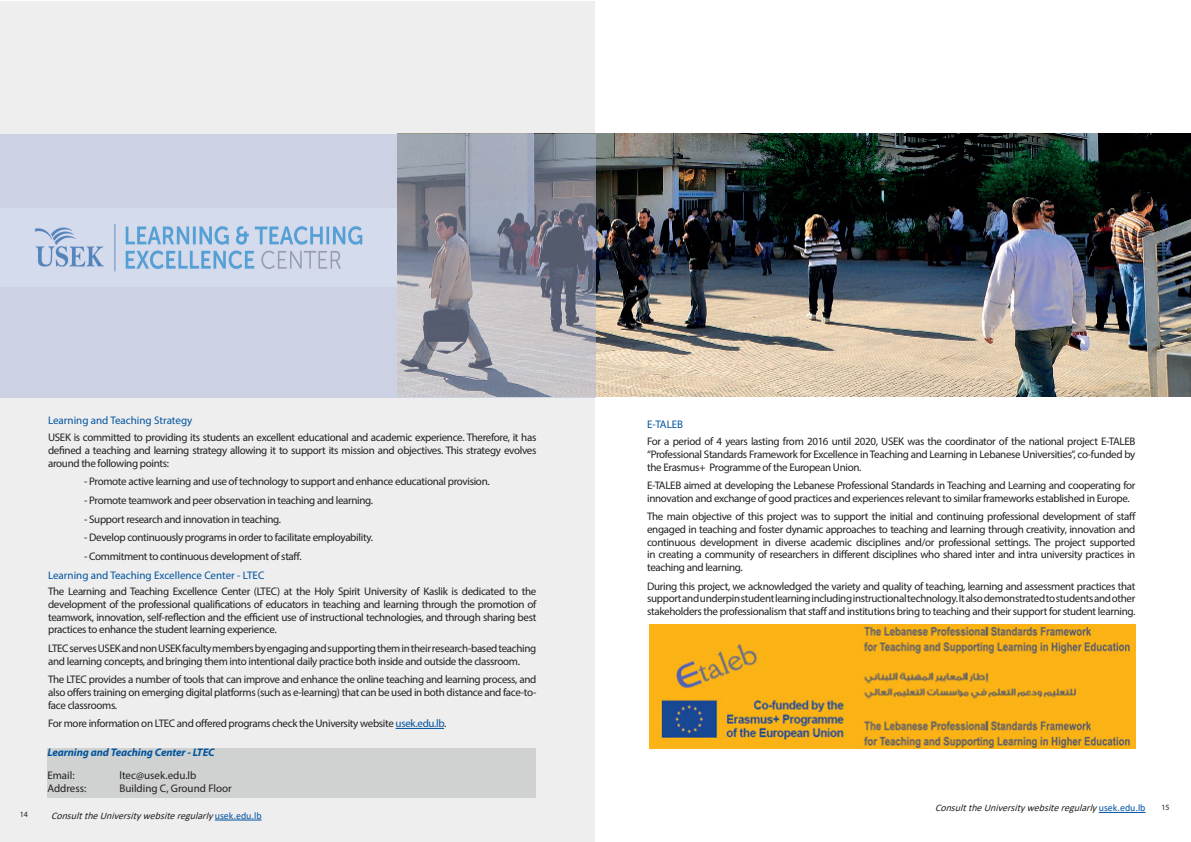
<style>
.page{position:relative;width:1191px;height:842px;background:#fff}
.page>*{position:absolute;margin:0;border:0;box-sizing:border-box;transform-origin:0 0}
.Default{font:11px/12.6px "Myriad Pro";letter-spacing:-.03em;color:#231f20;text-align:justify}
.t1{font:11px "Myriad Pro";color:#01539e}
.Default-2{font:11px "Myriad Pro";color:#231f20}
.t2{font:italic 700 11px "Myriad Pro";letter-spacing:-.01em;color:#01539e}
.t3{font:italic 10px "Calibri";color:#231f20}
.t4{font:8px "Myriad Pro";color:#231f20}
.s1{color:#01539e}
.s2{font-style:normal;color:#01539e}
</style>
<div class="page">
<div style="left:0;top:1px;width:595px;height:840px;background:#eeeeef"></div>
<img style="left:595px;top:134px;width:596px;height:262px">
<svg style="left:0;top:134px;width:595px;height:264px;background:#b8bfcf"></svg>
<hr style="left:1098px;top:812px;width:47px;height:1px;background:#01539e">
<div style="left:47px;top:748px;width:489px;height:50px;background:#cfd2d0"></div>
<hr style="left:396px;top:728px;width:48px;height:1px;background:#01539e">
<hr style="left:215px;top:820px;width:47px;height:1px;background:#01539e">
<img style="left:649px;top:624px;width:486px;height:125px">
<p class="t1" style="left:48px;top:414px;width:146px">Learning and Teaching Strategy</p>
<p class="Default" style="left:48px;top:431px;width:490px">USEK is committed to providing its students an excellent educational and academic experience. Therefore, it has defined a teaching and learning strategy allowing it to support its mission and objectives. This strategy evolves around the following points:</p>
<p class="Default" style="left:84px;top:475px;width:407px">- Promote active learning and use of technology to support and enhance educational provision.</p>
<p class="Default" style="left:84px;top:494px;width:291px">- Promote teamwork and peer observation in teaching and learning.</p>
<p class="Default" style="left:84px;top:512px;width:199px">- Support research and innovation in teaching.</p>
<p class="Default" style="left:84px;top:531px;width:290px">- Develop continuously programs in order to facilitate employability.</p>
<p class="Default" style="left:84px;top:550px;width:219px">- Commitment to continuous development of staff.</p>
<p class="t1" style="left:48px;top:568px;width:218px">Learning and Teaching Excellence Center - LTEC</p>
<p class="Default" style="left:48px;top:585px;width:490px">The Learning and Teaching Excellence Center (LTEC) at the Holy Spirit University of Kaslik is dedicated to the development of the professional qualifications of educators in teaching and learning through the promotion of teamwork, innovation, self-reflection and the efficient use of instructional technologies, and through sharing best practices to enhance the student learning experience.</p>
<p class="Default" style="left:48px;top:642px;width:490px">LTEC serves USEK and non USEK faculty members by engaging and supporting them in their research-based teaching and learning concepts, and bringing them into intentional daily practice both inside and outside the classroom.</p>
<p class="Default" style="left:48px;top:673px;width:490px">The LTEC provides a number of tools that can improve and enhance the online teaching and learning process, and also offers training on emerging digital platforms (such as e-learning) that can be used in both distance and face-to&shy;face classrooms.</p>
<p class="Default" style="left:48px;top:717px;width:400px">For more information on LTEC and offered programs check the University website <span class="s1">usek.edu.lb</span>.</p>
<p class="t2" style="left:47px;top:745px;width:169px">Learning and Teaching Center - LTEC</p>
<p class="Default" style="left:47px;top:769px;width:29px">Email:</p>
<p class="Default-2" style="left:119px;top:769px;width:79px">ltec@usek.edu.lb</p>
<p class="Default-2" style="left:47px;top:781px;width:40px">Address:</p>
<p class="Default-2" style="left:119px;top:781px;width:114px">Building C, Ground Floor</p>
<p class="t4" style="left:20px;top:810px;width:10px">14</p>
<p class="t3" style="left:51px;top:809px;width:212px">ConsulttheUniversitywebsiteregularly<span class="s2">u s e k . e d u . l b</span></p>
<p class="t1" style="left:647px;top:418px;width:38px">E-TALEB</p>
<p class="Default" style="left:647px;top:435px;width:490px">For a period of 4 years lasting from 2016 until 2020, USEK was the coordinator of the national project E-TALEB “Professional Standards Framework for Excellence in Teaching and Learning in Lebanese Universities”, co-funded by the Erasmus+ Programme of the European Union.</p>
<p class="Default" style="left:647px;top:479px;width:490px">E-TALEB aimed at developing the Lebanese Professional Standards in Teaching and Learning and cooperating for innovation and exchange of good practices and experiences relevant to similar frameworks established in Europe.</p>
<p class="Default" style="left:647px;top:510px;width:490px">The main objective of this project was to support the initial and continuing professional development of staff engaged in teaching and foster dynamic approaches to teaching and learning through creativity, innovation and continuous development in diverse academic disciplines and/or professional settings. The project supported in creating a community of researchers in different disciplines who shared inter and intra university practices in teaching and learning.</p>
<p class="Default" style="left:647px;top:579px;width:490px">During this project, we acknowledged the variety and quality of teaching, learning and assessment practices that support and underpin student learning including instructional technology. It also demonstrated to students and other stakeholders the professionalism that staff and institutions bring to teaching and their support for student learning.</p>
<p class="t3" style="left:935px;top:801px;width:212px">ConsulttheUniversitywebsiteregularly<span class="s2">u s e k . e d u . l b</span></p>
<p class="t4" style="left:1161px;top:803px;width:10px">15</p>
</div>
